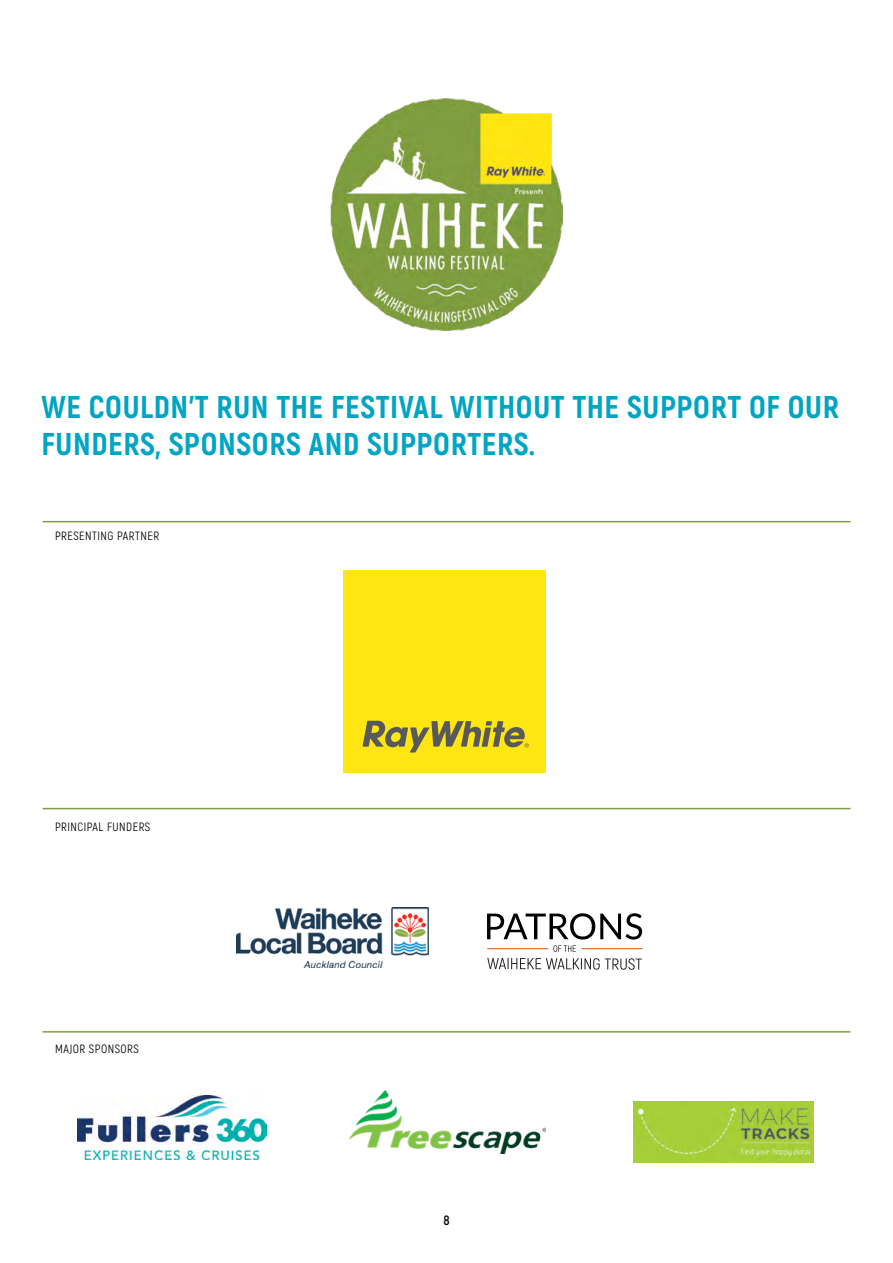
<style>
.page{position:relative;width:893px;height:1263px;background:#fff}
.page>*{position:absolute;margin:0;border:0;box-sizing:border-box;transform-origin:0 0}
.t1{font:800 31.5px/37.5px "Akrobat";letter-spacing:.02em;color:#00a5c3}
.t2{font:700 13.5px "Akrobat";color:#000}
.t3{font:12px "Akrobat";letter-spacing:.04em;color:#000}
</style>
<div class="page">
<div style="left:343px;top:570px;width:203px;height:202px;background:#ffe512"></div>
<svg style="left:362px;top:720px;width:167px;height:32px"></svg>
<img style="left:77px;top:1095px;width:189px;height:65px">
<img style="left:350px;top:1091px;width:196px;height:63px">
<img style="left:237px;top:907px;width:192px;height:60px">
<img style="left:633px;top:1101px;width:180px;height:62px">
<hr style="left:43px;top:808px;width:807px;height:1px;background:#809e41">
<hr style="left:43px;top:521px;width:807px;height:1px;background:#809e41">
<hr style="left:43px;top:1031px;width:807px;height:1px;background:#809e41">
<svg style="left:487px;top:958px;width:155px;height:12px"></svg>
<hr style="left:487px;top:948px;width:61px;height:1px;background:#de7942">
<hr style="left:581px;top:948px;width:62px;height:1px;background:#de7942">
<svg style="left:487px;top:913px;width:155px;height:26px"></svg>
<svg style="left:554px;top:945px;width:22px;height:7px"></svg>
<img style="left:330px;top:98px;width:233px;height:233px">
<p class="t1" style="left:42px;top:388px;width:799px">WE COULDN’T RUN THE FESTIVAL WITHOUT THE SUPPORT OF OUR<br>FUNDERS, SPONSORS AND SUPPORTERS.</p>
<p class="t3" style="left:55px;top:529px;width:106px">PRESENTING PARTNER</p>
<p class="t3" style="left:55px;top:819px;width:97px">PRINCIPAL FUNDERS</p>
<p class="t3" style="left:55px;top:1041px;width:85px">MAJOR SPONSORS</p>
<p class="t2" style="left:443px;top:1212px;width:8px">8</p>
</div>
